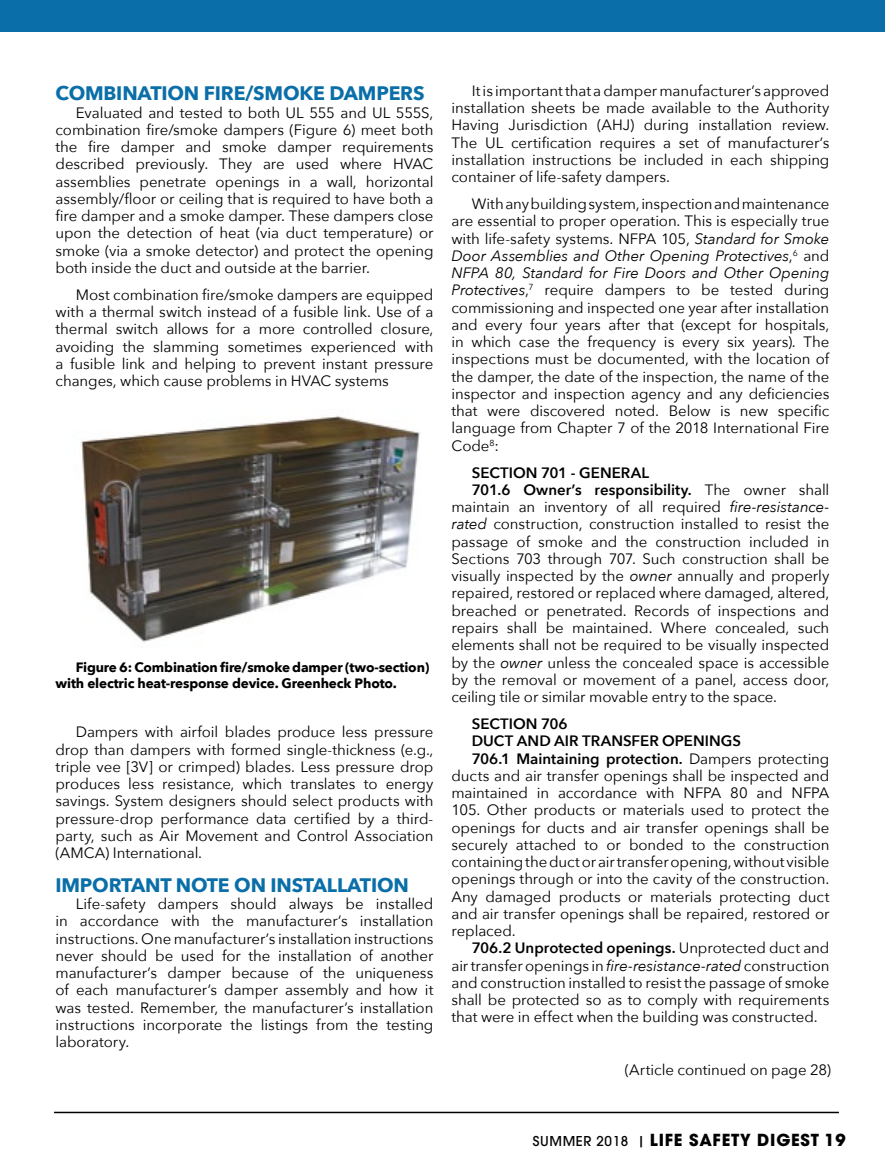
<style>
.page{position:relative;width:885px;height:1175px;background:#fff}
.page>*{position:absolute;margin:0;border:0;box-sizing:border-box;transform-origin:0 0}
.t1{font:700 19.5px "Avenir Next";letter-spacing:-.01em;color:#0a6ea8}
.t2{font:700 16.5px "Avant Garde";letter-spacing:.045em;color:#000}
.t3{font:15px/17.2px "Avenir Next";letter-spacing:-.005em;color:#000;text-align:justify}
.t4{font:600 15px "Avenir Next";color:#000}
.t5{font:700 13.5px/16.2px "Avenir Next";letter-spacing:-.01em;color:#000}
.s1{font-style:italic}
.s2{font-weight:400}
.s3{font-weight:500;font-size:13.5px}
</style>
<div class="page">
<div style="left:0;top:0;width:884px;height:32px;background:#0a6ea8"></div>
<img style="left:80px;top:415px;width:340px;height:227px">
<hr style="left:54px;top:1111px;width:784px;height:2px;background:#000">
<h1 class="t1" style="left:55px;top:77px;width:43px">Combi</h1>
<h1 class="t1" style="left:122px;top:77px;width:236px">nation Fire/Smoke Dampers</h1>
<p class="t3" style="left:55px;top:103px;width:379px;text-indent:20px">Evaluated and tested to both UL 555 and UL 555S, combination fire/smoke dampers (Figure 6) meet both the fire damper and smoke damper requirements described previously. They are used where HVAC assemblies penetrate openings in a wall, horizontal assembly/floor or ceiling that is required to have both a fire damper and a smoke damper. These dampers close upon the detection of heat (via duct temperature) or smoke (via a smoke detector) and protect the opening both inside the duct and outside at the barrier.</p>
<p class="t3" style="left:55px;top:285px;width:379px;text-indent:20px">Most combination fire/smoke dampers are equipped with a thermal switch instead of a fusible link. Use of a thermal switch allows for a more controlled closure, avoiding the slamming sometimes experienced with a fusible link and helping to prevent instant pressure changes, which cause problems in HVAC systems</p>
<p class="t5" style="left:55px;top:658px;width:375px;text-indent:20px">Figure 6: Combination fire/smoke damper (two-section) with electric heat-response device. Greenheck Photo.</p>
<p class="t3" style="left:55px;top:722px;width:379px;text-indent:20px">Dampers with airfoil blades produce less pressure drop than dampers with formed single-thickness (e.g., triple vee [3V] or crimped) blades. Less pressure drop produces less resistance, which translates to energy savings. System designers should select products with pressure-drop performance data certified by a third&shy;party, such as Air Movement and Control Association (AMCA) International.</p>
<h1 class="t1" style="left:55px;top:868px;width:66px">Importa</h1>
<h1 class="t1" style="left:145px;top:868px;width:158px">nt Note on Installati</h1>
<h1 class="t1" style="left:377px;top:868px;width:33px">on</h1>
<p class="t3" style="left:55px;top:894px;width:379px;text-indent:20px">Life-safety dampers should always be installed in accordance with the manufacturer’s installation instructions. One manufacturer’s installation instructions never should be used for the installation of another manufacturer’s damper because of the uniqueness of each manufacturer’s damper assembly and how it was tested. Remember, the manufacturer’s installation instructions incorporate the listings from the testing laboratory.</p>
<p class="t3" style="left:451px;top:81px;width:379px;text-indent:20px">It is important that a damper manufacturer’s approved installation sheets be made available to the Authority Having Jurisdiction (AHJ) during installation review.<br>The UL certification requires a set of manufacturer’s installation instructions be included in each shipping container of life-safety dampers.</p>
<p class="t3" style="left:451px;top:194px;width:379px;text-indent:20px">With any building system, inspection and maintenance are essential to proper operation. This is especially true with life-safety systems. NFPA 105, <span class="s1">Standard for Smoke Door Assemblies and Other Opening Protectives</span>,<sup>6</sup> and <span class="s1">NFPA 80, Standard for Fire Doors and Other Opening Protectives</span>,<sup>7</sup> require dampers to be tested during commissioning and inspected one year after installation and every four years after that (except for hospitals, in which case the frequency is every six years). The inspections must be documented, with the location of the damper, the date of the inspection, the name of the inspector and inspection agency and any deficiencies that were discovered noted. Below is new specific language from Chapter 7 of the 2018 International Fire Code<sup>8</sup>:</p>
<p class="t4" style="left:471px;top:459px;width:179px">SECTION 701 - GENERAL</p>
<p class="t4" style="left:471px;top:477px;width:359px">701.6 Owner’s responsibility. <span class="s2">The owner shall</span></p>
<p class="t3" style="left:451px;top:497px;width:379px">maintain an inventory of all required <span class="s1">fire-resistance-</span></p>
<p class="t3" style="left:451px;top:515px;width:379px"><span class="s1">rated</span> construction, construction installed to resist the</p>
<p class="t3" style="left:451px;top:532px;width:379px">passage of smoke and the construction included in</p>
<p class="t3" style="left:451px;top:549px;width:379px">Sections 703 through 707. Such construction shall be</p>
<p class="t3" style="left:451px;top:566px;width:379px">visually inspected by the <span class="s1">owner</span> annually and properly</p>
<p class="t3" style="left:451px;top:584px;width:379px">repaired, restored or replaced where damaged, altered,</p>
<p class="t3" style="left:451px;top:601px;width:379px">breached or penetrated. Records of inspections and</p>
<p class="t3" style="left:451px;top:618px;width:379px">repairs shall be maintained. Where concealed, such</p>
<p class="t3" style="left:451px;top:635px;width:379px">elements shall not be required to be visually inspected</p>
<p class="t3" style="left:451px;top:653px;width:379px">by the <span class="s1">owner</span> unless the concealed space is accessible</p>
<p class="t3" style="left:451px;top:670px;width:379px">by the removal or movement of a panel, access door,</p>
<p class="t3" style="left:451px;top:687px;width:327px">ceiling tile or similar movable entry to the space.</p>
<p class="t4" style="left:471px;top:711px;width:97px">SECTION 706</p>
<p class="t4" style="left:471px;top:728px;width:271px">DUCT AND AIR TRANSFER OPENINGS</p>
<p class="t4" style="left:471px;top:745px;width:359px">706.1 Maintaining protection. <span class="s2">Dampers protecting</span></p>
<p class="t3" style="left:451px;top:766px;width:379px">ducts and air transfer openings shall be inspected and</p>
<p class="t3" style="left:451px;top:783px;width:379px">maintained in accordance with NFPA 80 and NFPA</p>
<p class="t3" style="left:451px;top:800px;width:379px">105. Other products or materials used to protect the</p>
<p class="t3" style="left:451px;top:818px;width:379px">openings for ducts and air transfer openings shall be</p>
<p class="t3" style="left:451px;top:835px;width:379px">securely attached to or bonded to the construction</p>
<p class="t3" style="left:451px;top:852px;width:379px">containing the duct or air transfer opening, without visible</p>
<p class="t3" style="left:451px;top:869px;width:379px">openings through or into the cavity of the construction.</p>
<p class="t3" style="left:451px;top:887px;width:379px">Any damaged products or materials protecting duct</p>
<p class="t3" style="left:451px;top:904px;width:379px">and air transfer openings shall be repaired, restored or</p>
<p class="t3" style="left:451px;top:921px;width:66px">replaced.</p>
<p class="t4" style="left:471px;top:935px;width:359px">706.2 Unprotected openings. <span class="s2">Unprotected duct and</span></p>
<p class="t3" style="left:451px;top:956px;width:379px">air transfer openings in <span class="s1">fire-resistance-rated</span> construction</p>
<p class="t3" style="left:451px;top:973px;width:379px">and construction installed to resist the passage of smoke</p>
<p class="t3" style="left:451px;top:990px;width:379px">shall be protected so as to comply with requirements</p>
<p class="t3" style="left:451px;top:1007px;width:367px">that were in effect when the building was constructed.</p>
<p class="t3" style="left:624px;top:1060px;width:208px">(Article continued on page 28)</p>
<p class="t2" style="left:532px;top:1129px;width:314px"><span class="s3">SUMMER 2018 |</span> LIFE SAFETY DIGEST 19</p>
</div>
